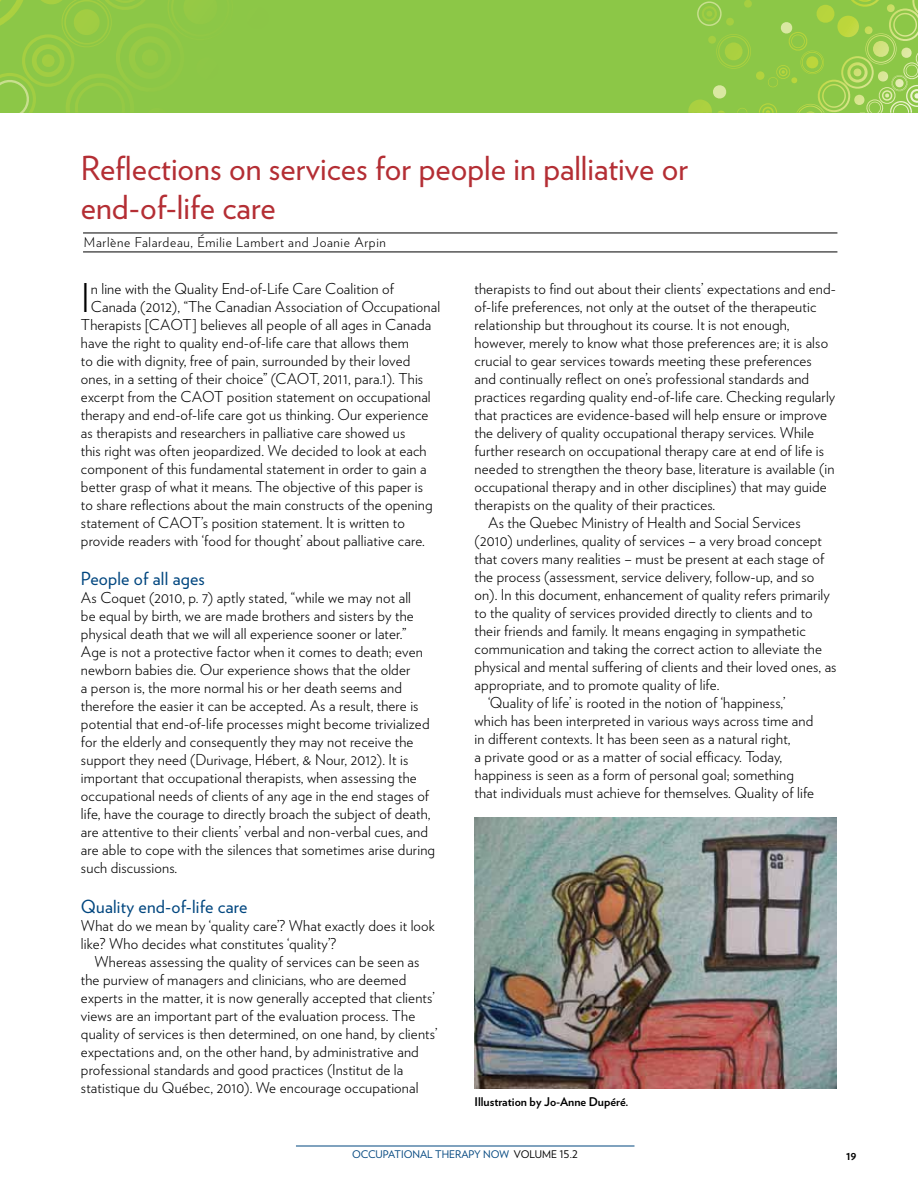
<style>
.page{position:relative;width:918px;height:1188px;background:#fff}
.page>*{position:absolute;margin:0;border:0;box-sizing:border-box;transform-origin:0 0}
.t1{font:300 39.6px "Verlag";color:#000}
.t2{font:33px/39.6px "Verlag";color:#b42e34}
.t3{font:18px "Verlag";letter-spacing:.01em;color:#00467f}
.t4{font:300 15px/18px "Verlag";letter-spacing:.01em;color:#000}
.t5{font:300 13.5px "Verlag";letter-spacing:.05em;color:#000}
.t6{font:700 12px "Verlag";color:#000}
.t7{font:10.5px "Verlag";color:#00467f}
.s1{color:#000}
</style>
<div class="page">
<hr style="left:296px;top:1146px;width:338px;height:1px;background:#00467f">
<div style="left:0;top:0;width:918px;height:113px;background:#8cc747"></div>
<svg style="left:688px;top:0;width:230px;height:113px"></svg>
<svg style="left:0;top:0;width:174px;height:113px"></svg>
<hr style="left:83px;top:252px;width:754px;height:1px;background:#000">
<hr style="left:83px;top:233px;width:754px;height:1px;background:#000">
<img style="left:475px;top:817px;width:362px;height:272px">
<h2 class="t2" style="left:81px;top:146px;width:609px">Reflections on services for people in palliative or end-of-life care</h2>
<p class="t5" style="left:84px;top:232px;width:304px">Marlène Falardeau, Émilie Lambert and Joanie Arpin</p>
<h1 class="t1" style="left:81px;top:269px;width:11px">I</h1>
<p class="t4" style="left:91px;top:279px;width:305px">n line with the Quality End-of-Life Care Coalition of</p>
<p class="t4" style="left:91px;top:297px;width:351px">Canada (2012), “The Canadian Association of Occupational</p>
<p class="t4" style="left:81px;top:315px;width:352px">Therapists [CAOT] believes all people of all ages in Canada</p>
<p class="t4" style="left:81px;top:333px;width:330px">have the right to quality end-of-life care that allows them</p>
<p class="t4" style="left:81px;top:351px;width:331px">to die with dignity, free of pain, surrounded by their loved</p>
<p class="t4" style="left:81px;top:369px;width:344px">ones, in a setting of their choice” (CAOT, 2011, para.1). This</p>
<p class="t4" style="left:81px;top:387px;width:351px">excerpt from the CAOT position statement on occupational</p>
<p class="t4" style="left:81px;top:405px;width:349px">therapy and end-of-life care got us thinking. Our experience</p>
<p class="t4" style="left:81px;top:423px;width:326px">as therapists and researchers in palliative care showed us</p>
<p class="t4" style="left:81px;top:441px;width:347px">this right was often jeopardized. We decided to look at each</p>
<p class="t4" style="left:81px;top:459px;width:347px">component of this fundamental statement in order to gain a</p>
<p class="t4" style="left:81px;top:477px;width:344px">better grasp of what it means. The objective of this paper is</p>
<p class="t4" style="left:81px;top:495px;width:353px">to share reflections about the main constructs of the opening</p>
<p class="t4" style="left:81px;top:513px;width:325px">statement of CAOT’s position statement. It is written to</p>
<p class="t4" style="left:81px;top:531px;width:345px">provide readers with ‘food for thought’ about palliative care.</p>
<p class="t3" style="left:81px;top:566px;width:125px">People of all ages</p>
<p class="t4" style="left:81px;top:588px;width:356px">As Coquet (2010, p. 7) aptly stated, “while we may not all<br>be equal by birth, we are made brothers and sisters by the physical death that we will all experience sooner or later.” Age is not a protective factor when it comes to death; even newborn babies die. Our experience shows that the older<br>a person is, the more normal his or her death seems and therefore the easier it can be accepted. As a result, there is potential that end-of-life processes might become trivialized for the elderly and consequently they may not receive the support they need (Durivage, Hébert, &amp; Nour, 2012). It is important that occupational therapists, when assessing the occupational needs of clients of any age in the end stages of life, have the courage to directly broach the subject of death, are attentive to their clients’ verbal and non-verbal cues, and are able to cope with the silences that sometimes arise during such discussions.</p>
<p class="t3" style="left:81px;top:893px;width:168px">Quality end-of-life care</p>
<p class="t4" style="left:81px;top:916px;width:355px">What do we mean by ‘quality care’? What exactly does it look like? Who decides what constitutes ‘quality’?</p>
<p class="t4" style="left:81px;top:952px;width:358px;text-indent:14px">Whereas assessing the quality of services can be seen as the purview of managers and clinicians, who are deemed experts in the matter, it is now generally accepted that clients’ views are an important part of the evaluation process. The quality of services is then determined, on one hand, by clients’ expectations and, on the other hand, by administrative and professional standards and good practices (Institut de la statistique du Québec, 2010). We encourage occupational</p>
<p class="t4" style="left:475px;top:279px;width:363px">therapists to find out about their clients’ expectations and end-</p>
<p class="t4" style="left:475px;top:297px;width:343px">of-life preferences, not only at the outset of the therapeutic</p>
<p class="t4" style="left:475px;top:315px;width:317px">relationship but throughout its course. It is not enough,</p>
<p class="t4" style="left:475px;top:333px;width:355px">however, merely to know what those preferences are; it is also</p>
<p class="t4" style="left:475px;top:351px;width:339px">crucial to gear services towards meeting these preferences</p>
<p class="t4" style="left:475px;top:369px;width:336px">and continually reflect on one’s professional standards and</p>
<p class="t4" style="left:475px;top:387px;width:362px">practices regarding quality end-of-life care. Checking regularly</p>
<p class="t4" style="left:475px;top:405px;width:354px">that practices are evidence-based will help ensure or improve</p>
<p class="t4" style="left:475px;top:423px;width:341px">the delivery of quality occupational therapy services. While</p>
<p class="t4" style="left:475px;top:441px;width:351px">further research on occupational therapy care at end of life is</p>
<p class="t4" style="left:475px;top:459px;width:361px">needed to strengthen the theory base, literature is available (in</p>
<p class="t4" style="left:475px;top:477px;width:354px">occupational therapy and in other disciplines) that may guide</p>
<p class="t4" style="left:475px;top:495px;width:242px">therapists on the quality of their practices.</p>
<p class="t4" style="left:488px;top:513px;width:314px">As the Quebec Ministry of Health and Social Services</p>
<p class="t4" style="left:475px;top:531px;width:349px">(2010) underlines, quality of services – a very broad concept</p>
<p class="t4" style="left:475px;top:549px;width:351px">that covers many realities – must be present at each stage of</p>
<p class="t4" style="left:475px;top:567px;width:341px">the process (assessment, service delivery, follow-up, and so</p>
<p class="t4" style="left:475px;top:585px;width:357px">on). In this document, enhancement of quality refers primarily</p>
<p class="t4" style="left:475px;top:603px;width:340px">to the quality of services provided directly to clients and to</p>
<p class="t4" style="left:475px;top:621px;width:333px">their friends and family. It means engaging in sympathetic</p>
<p class="t4" style="left:475px;top:639px;width:349px">communication and taking the correct action to alleviate the</p>
<p class="t4" style="left:475px;top:657px;width:363px">physical and mental suffering of clients and their loved ones, as</p>
<p class="t4" style="left:475px;top:675px;width:246px">appropriate, and to promote quality of life.</p>
<p class="t4" style="left:488px;top:693px;width:299px">‘Quality of life’ is rooted in the notion of ‘happiness,’</p>
<p class="t4" style="left:475px;top:711px;width:340px">which has been interpreted in various ways across time and</p>
<p class="t4" style="left:475px;top:729px;width:318px">in different contexts. It has been seen as a natural right,</p>
<p class="t4" style="left:475px;top:747px;width:309px">a private good or as a matter of social efficacy. Today,</p>
<p class="t4" style="left:475px;top:765px;width:321px">happiness is seen as a form of personal goal; something</p>
<p class="t4" style="left:475px;top:783px;width:341px">that individuals must achieve for themselves. Quality of life</p>
<p class="t6" style="left:475px;top:1093px;width:155px">Illustration by Jo-Anne Dupéré.</p>
<p class="t7" style="left:352px;top:1147px;width:227px">occupational therapy now <span class="s1">volume 15.2</span></p>
<p class="t6" style="left:846px;top:1146px;width:12px">19</p>
</div>
